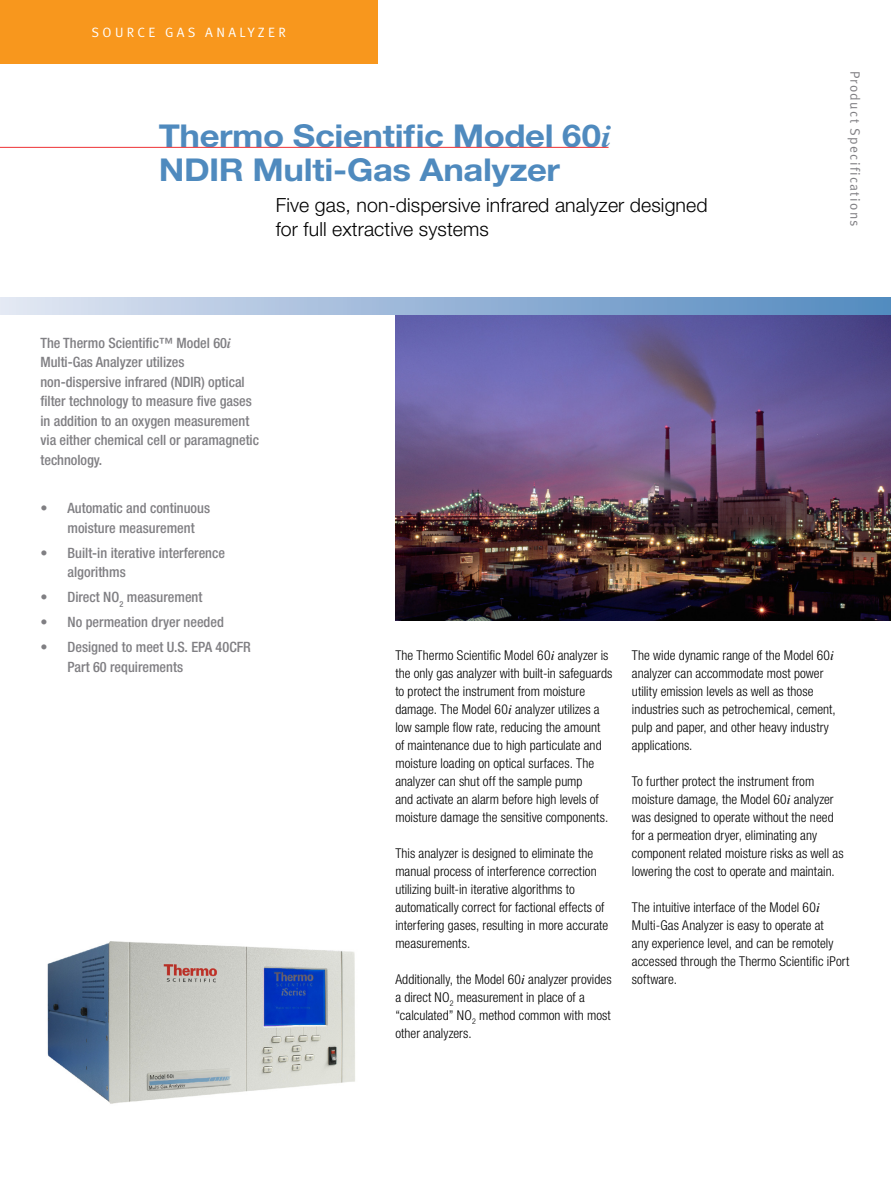
<style>
.page{position:relative;width:891px;height:1188px;background:#fff}
.page>*{position:absolute;margin:0;border:0;box-sizing:border-box;transform-origin:0 0}
.t1{font:700 31.5px/34.5px "Helvetica Neue LT Std";letter-spacing:-.01em;color:#4f8abe;scale:1.1 1}
.t2{font:300 19.5px/24px "Helvetica Neue LT Std";letter-spacing:.005em;color:#000}
.t3{font:500 condensed 14.25px/19.5px "Helvetica Neue LT Std";color:#807f83}
.t4{font:300 condensed 13.5px/18px "Helvetica Neue LT Std";letter-spacing:.005em;color:#000}
.t5{font:13.5px "Meta Normal LF";letter-spacing:.1em;color:#807f83}
.t6{font:13.5px "Meta Normal LF";letter-spacing:.25em;color:#fff}
.s1{font-family:"Times LT Std";font-style:italic}
.s2{font-family:"Times LT Std";font-weight:700;font-style:italic;font-stretch:normal}
.s3{font-family:"Times LT Std";font-weight:400;font-style:italic;font-stretch:normal}
</style>
<div class="page">
<img style="left:395px;top:315px;width:496px;height:305px">
<div style="left:0;top:297px;width:891px;height:18px;background:linear-gradient(to right,#e1e5f2,#5088be)"></div>
<div style="left:0;top:0;width:377px;height:64px;background:#f8971d"></div>
<hr style="left:0;top:147px;width:609px;height:1px;background:#ee3134">
<img style="left:47px;top:941px;width:308px;height:163px">
<p class="t6" style="left:92px;top:24px;width:196px">SOURCE GAS ANALYZER</p>
<h1 class="t1" style="left:159px;top:118px;width:413px">Thermo Scientific Model 60<span class="s1">i<br></span>NDIR Multi-Gas Analyzer</h1>
<h2 class="t2" style="left:276px;top:193px;width:433px">Five gas, non-dispersive infrared analyzer designed for full extractive systems</h2>
<p class="t5" style="left:863px;top:71px;width:157px;rotate:90deg">PRODUCT SPECIFICATIONS</p>
<p class="t3" style="left:40px;top:333px;width:220px">The Thermo Scientific™ Model 60<span class="s2">i </span>Multi-Gas Analyzer utilizes non-dispersive infrared (NDIR) optical filter technology to measure five gases in addition to an oxygen measurement via either chemical cell or paramagnetic technology.</p>
<p class="t3" style="left:68px;top:498px;width:144px;text-indent:-27px">• Automatic and continuous moisture measurement</p>
<p class="t3" style="left:68px;top:543px;width:159px;text-indent:-27px">• Built-in iterative interference algorithms</p>
<p class="t3" style="left:40px;top:587px;width:163px">• Direct NO<sub>2</sub> measurement</p>
<p class="t3" style="left:40px;top:612px;width:185px">• No permeation dryer needed</p>
<p class="t3" style="left:67px;top:637px;width:185px;text-indent:-27px">• Designed to meet U.S. EPA 40CFR<br>Part 60 requirements</p>
<p class="t4" style="left:395px;top:646px;width:219px">The Thermo Scientific Model 60<span class="s3">i</span> analyzer is the only gas analyzer with built-in safeguards to protect the instrument from moisture damage. The Model 60<span class="s3">i</span> analyzer utilizes a low sample flow rate, reducing the amount of maintenance due to high particulate and moisture loading on optical surfaces. The analyzer can shut off the sample pump<br>and activate an alarm before high levels of moisture damage the sensitive components.</p>
<p class="t4" style="left:395px;top:844px;width:214px">This analyzer is designed to eliminate the manual process of interference correction utilizing built-in iterative algorithms to automatically correct for factional effects of interfering gases, resulting in more accurate measurements.</p>
<p class="t4" style="left:395px;top:970px;width:218px">Additionally, the Model 60<span class="s3">i</span> analyzer provides a direct NO<sub>2</sub> measurement in place of a “calculated” NO<sub>2</sub> method common with most other analyzers.</p>
<p class="t4" style="left:632px;top:646px;width:205px">The wide dynamic range of the Model 60<span class="s3">i </span>analyzer can accommodate most power utility emission levels as well as those industries such as petrochemical, cement, pulp and paper, and other heavy industry applications.</p>
<p class="t4" style="left:632px;top:772px;width:213px">To further protect the instrument from moisture damage, the Model 60<span class="s3">i</span> analyzer was designed to operate without the need for a permeation dryer, eliminating any component related moisture risks as well as lowering the cost to operate and maintain.</p>
<p class="t4" style="left:632px;top:898px;width:219px">The intuitive interface of the Model 60<span class="s3">i </span>Multi-Gas Analyzer is easy to operate at<br>any experience level, and can be remotely accessed through the Thermo Scientific iPort software.</p>
</div>
